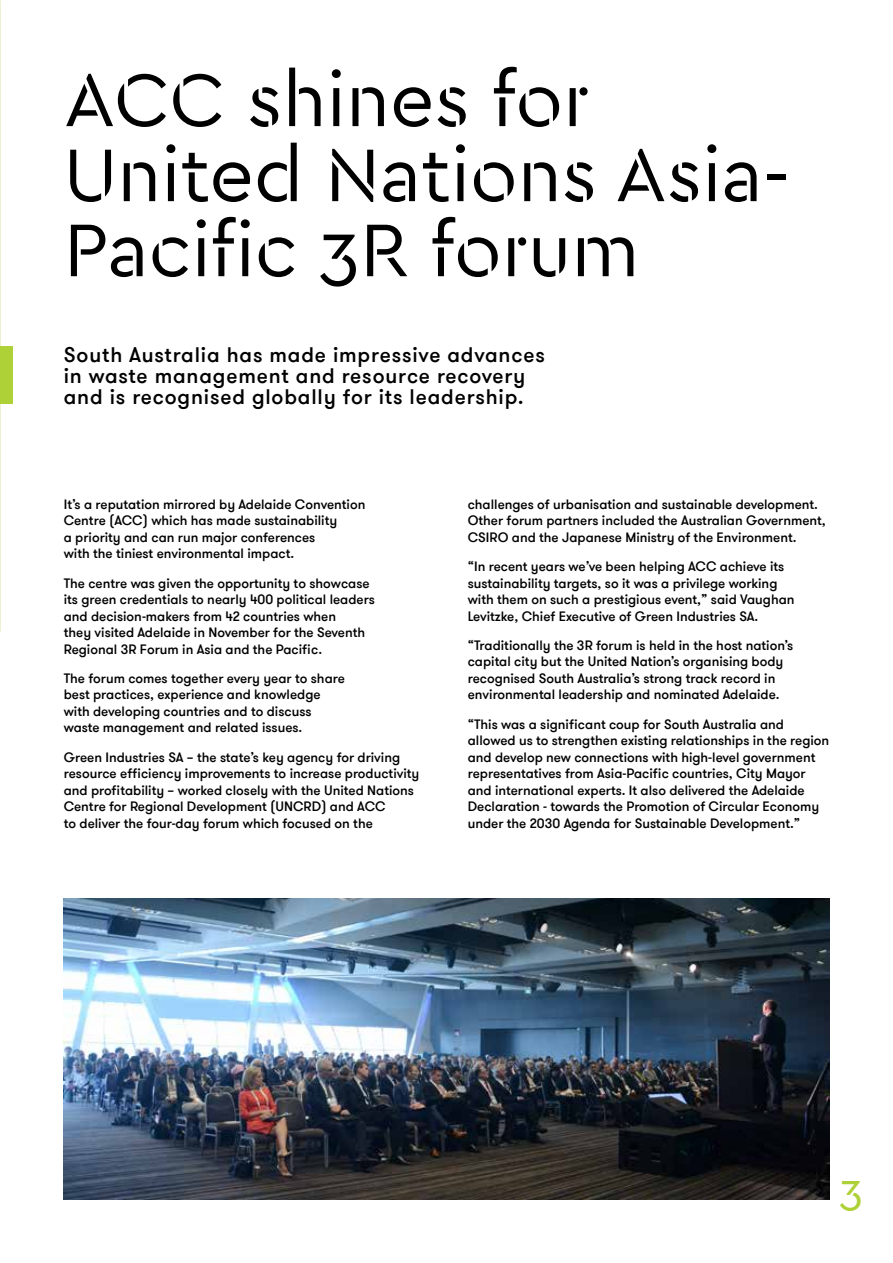
<style>
.page{position:relative;width:893px;height:1263px;background:#fff}
.page>*{position:absolute;margin:0;border:0;box-sizing:border-box;transform-origin:0 0}
.t1{font:78px/75px "Cera Stencil PRO";color:#000}
.t2{font:45px "Cera Stencil PRO";color:#add136}
.t3{font:500 21px/21px "GT Walsheim Pro";letter-spacing:.04em;color:#000}
.t4{font:500 13.5px/16.5px "GT Walsheim Pro";color:#000}
</style>
<div class="page">
<div style="left:0;top:346px;width:13px;height:58px;background:#add136"></div>
<img style="left:64px;top:898px;width:765px;height:301px">
<h1 class="t1" style="left:64px;top:59px;width:727px">ACC shines for<br>United Nations Asia-<br>Pacific 3R forum</h1>
<h3 class="t3" style="left:64px;top:345px;width:483px">South Australia has made impressive advances in waste management and resource recovery and is recognised globally for its leadership.</h3>
<p class="t4" style="left:64px;top:496px;width:303px">It’s a reputation mirrored by Adelaide Convention Centre (ACC) which has made sustainability<br>a priority and can run major conferences<br>with the tiniest environmental impact.</p>
<p class="t4" style="left:64px;top:575px;width:313px">The centre was given the opportunity to showcase its green credentials to nearly 400 political leaders and decision-makers from 42 countries when<br>they visited Adelaide in November for the Seventh Regional 3R Forum in Asia and the Pacific.</p>
<p class="t4" style="left:64px;top:670px;width:283px">The forum comes together every year to share best practices, experience and knowledge with developing countries and to discuss waste management and related issues.</p>
<p class="t4" style="left:64px;top:749px;width:357px">Green Industries SA – the state’s key agency for driving resource efficiency improvements to increase productivity and profitability – worked closely with the United Nations Centre for Regional Development (UNCRD) and ACC<br>to deliver the four-day forum which focused on the</p>
<p class="t4" style="left:468px;top:496px;width:360px">challenges of urbanisation and sustainable development.<br>Other forum partners included the Australian Government,<br>CSIRO and the Japanese Ministry of the Environment.</p>
<p class="t4" style="left:468px;top:558px;width:328px">“In recent years we’ve been helping ACC achieve its sustainability targets, so it was a privilege working with them on such a prestigious event,” said Vaughan Levitzke, Chief Executive of Green Industries SA.</p>
<p class="t4" style="left:468px;top:637px;width:327px">“Traditionally the 3R forum is held in the host nation’s capital city but the United Nation’s organising body recognised South Australia’s strong track record in environmental leadership and nominated Adelaide.</p>
<p class="t4" style="left:468px;top:716px;width:363px">“This was a significant coup for South Australia and allowed us to strengthen existing relationships in the region and develop new connections with high-level government representatives from Asia-Pacific countries, City Mayor and international experts. It also delivered the Adelaide Declaration - towards the Promotion of Circular Economy under the 2030 Agenda for Sustainable Development.”</p>
<h2 class="t2" style="left:840px;top:1160px;width:25px">3</h2>
</div>
